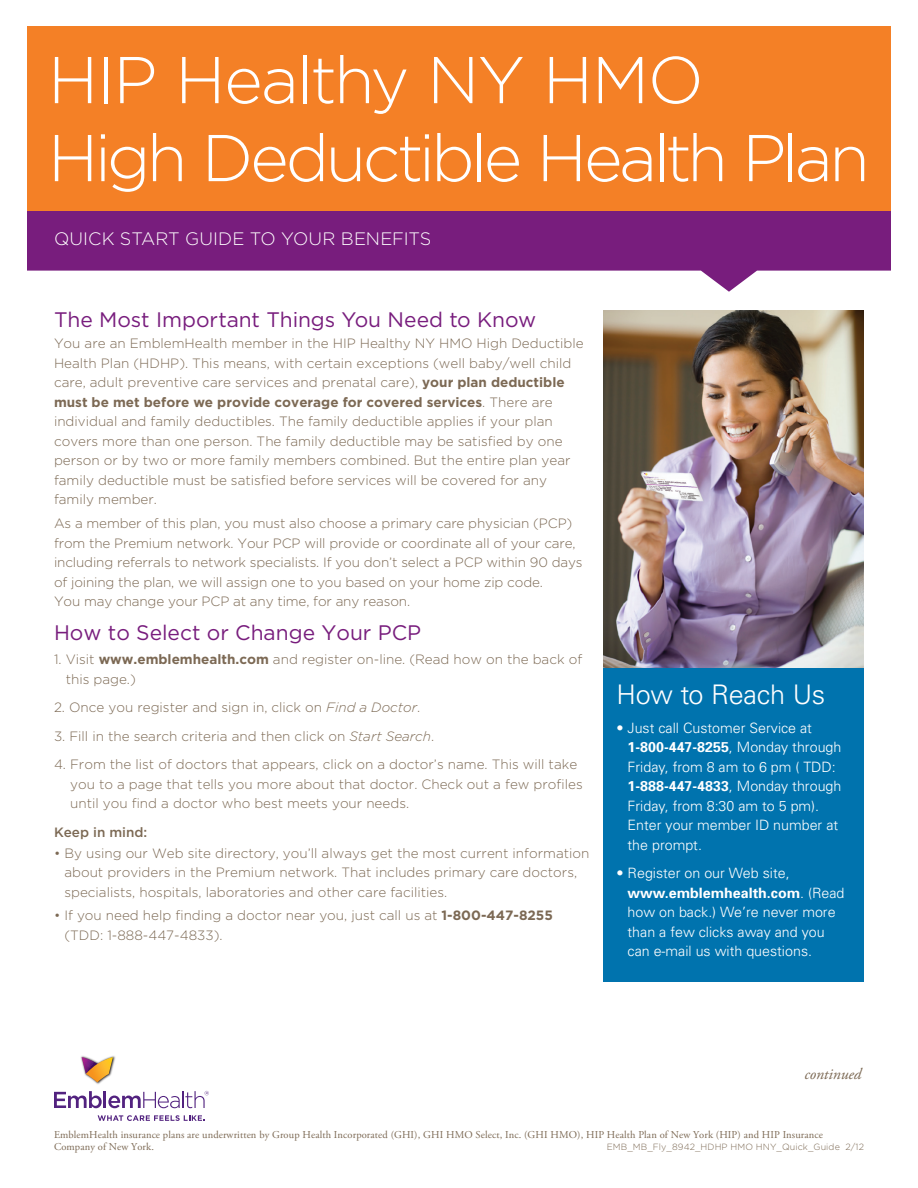
<style>
.page{position:relative;width:918px;height:1188px;background:#fff}
.page>*{position:absolute;margin:0;border:0;box-sizing:border-box;transform-origin:0 0}
.Title_Cvr{font:300 66px/78px "Gotham";letter-spacing:-.05em;color:#fff}
.Callout_Header_Purpl{font:300 27px "Univers";letter-spacing:-.01em;color:#fff}
.Headline_1B{font:21px "Gotham";color:#781d7d}
.Body_Copy_Gotham_Lig{font:21px "Gotham";color:#781d7d}
.Headline_KO{font:300 18px "Gotham";color:#fff}
.Body_Copy_A__Garamon{font:italic 15.75px "Adobe Garamond Pro";color:#7c6954}
.Callout_Body_Copy_WG{font:300 14.25px/19.5px "Univers";color:#fff}
.Body_Copy_Gotham_Lig-2{font:300 13.5px/19.5px "Gotham";color:#7c6954}
.Body_Copy_Gotham_Lig-3{font:500 13.5px "Gotham";color:#7c6954}
.Body_Copy_A__Garamon-2{font:10.5px/12px "Adobe Garamond Pro";letter-spacing:.01em;color:#7c6954}
.Body_Copy_A__Garamon-3{font:300 9px "Gotham";letter-spacing:.01em;color:#7c6954}
.s1{font-weight:700}
.s2{font-style:italic}
</style>
<div class="page">
<img style="left:603px;top:311px;width:261px;height:357px">
<svg style="left:27px;top:211px;width:864px;height:81px;fill:#781d7d"></svg>
<div style="left:27px;top:26px;width:864px;height:185px;background:#f48026"></div>
<div style="left:603px;top:668px;width:261px;height:49px;background:#0073ae"></div>
<div style="left:603px;top:708px;width:261px;height:274px;background:#0073ae"></div>
<img style="left:80px;top:1056px;width:36px;height:28px">
<svg style="left:82px;top:1057px;width:31px;height:25px"></svg>
<svg style="left:54px;top:1091px;width:155px;height:17px"></svg>
<svg style="left:98px;top:1115px;width:106px;height:6px"></svg>
<p class="Title_Cvr" style="left:48px;top:40px;width:823px">HIP Healthy NY HMO<br>High Deductible Health Plan</p>
<p class="Headline_KO" style="left:54px;top:229px;width:379px">QUICK START GUIDE TO YOUR BENEFITS</p>
<p class="Headline_1B" style="left:54px;top:308px;width:484px">The Most Important Things You Need to Know</p>
<p class="Body_Copy_Gotham_Lig-2" style="left:54px;top:334px;width:531px">You are an EmblemHealth member in the HIP Healthy NY HMO High Deductible Health Plan (HDHP). This means, with certain exceptions (well baby/well child care, adult preventive care services and prenatal care), <span class="s1">your plan deductible must be met before we provide coverage for covered services</span>. There are individual and family deductibles. The family deductible applies if your plan covers more than one person. The family deductible may be satisfied by one person or by two or more family members combined. But the entire plan year family deductible must be satisfied before services will be covered for any family member.</p>
<p class="Body_Copy_Gotham_Lig-2" style="left:54px;top:513px;width:530px">As a member of this plan, you must also choose a primary care physician (PCP) from the Premium network. Your PCP will provide or coordinate all of your care, including referrals to network specialists. If you don’t select a PCP within 90 days of joining the plan, we will assign one to you based on your home zip code.<br>You may change your PCP at any time, for any reason.</p>
<p class="Body_Copy_Gotham_Lig" style="left:54px;top:621px;width:369px">How to Select or Change Your PCP</p>
<p class="Body_Copy_Gotham_Lig-2" style="left:66px;top:649px;width:518px;text-indent:-12px">1. Visit <span class="s1">www.emblemhealth.com</span> and register on-line. (Read how on the back of this page.)</p>
<p class="Body_Copy_Gotham_Lig-2" style="left:54px;top:697px;width:368px">2. Once you register and sign in, click on <span class="s2">Find a Doctor</span>.</p>
<p class="Body_Copy_Gotham_Lig-2" style="left:54px;top:726px;width:382px">3. Fill in the search criteria and then click on <span class="s2">Start Search</span>.</p>
<p class="Body_Copy_Gotham_Lig-2" style="left:70px;top:754px;width:514px;text-indent:-16px">4. From the list of doctors that appears, click on a doctor’s name. This will take you to a page that tells you more about that doctor. Check out a few profiles until you find a doctor who best meets your needs.</p>
<p class="Body_Copy_Gotham_Lig-3" style="left:54px;top:824px;width:95px">Keep in mind:</p>
<p class="Body_Copy_Gotham_Lig-2" style="left:64px;top:843px;width:527px;text-indent:-10px">• By using our Web site directory, you’ll always get the most current information about providers in the Premium network. That includes primary care doctors, specialists, hospitals, laboratories and other care facilities.</p>
<p class="Body_Copy_Gotham_Lig-2" style="left:64px;top:906px;width:490px;text-indent:-10px">• If you need help finding a doctor near you, just call us at <span class="s1">1-800-447-8255 </span>(TDD: 1-888-447-4833).</p>
<p class="Callout_Header_Purpl" style="left:616px;top:678px;width:210px">How to Reach Us</p>
<p class="Callout_Body_Copy_WG" style="left:628px;top:718px;width:215px;text-indent:-11px">• Just call Customer Service at<br><span class="s1">1-800-447-8255</span>, Monday through<br>Friday, from 8 am to 6 pm ( TDD:<br><span class="s1">1-888-447-4833</span>, Monday through<br>Friday, from 8:30 am to 5 pm).<br>Enter your member ID number at the prompt.</p>
<p class="Callout_Body_Copy_WG" style="left:628px;top:863px;width:218px;text-indent:-11px">• Register on our Web site, <span class="s1">www.emblemhealth.com</span>. (Read how on back.) We’re never more than a few clicks away and you can e-mail us with questions.</p>
<p class="Body_Copy_A__Garamon" style="left:804px;top:1064px;width:59px">continued</p>
<p class="Body_Copy_A__Garamon-2" style="left:54px;top:1129px;width:770px">EmblemHealth insurance plans are underwritten by Group Health Incorporated (GHI), GHI HMO Select, Inc. (GHI HMO), HIP Health Plan of New York (HIP) and HIP Insurance<br>Company of New York.</p>
<p class="Body_Copy_A__Garamon-3" style="left:607px;top:1142px;width:259px">EMB_MB_Fly_8942_HDHP HMO HNY_Quick_Guide 2/12</p>
</div>
